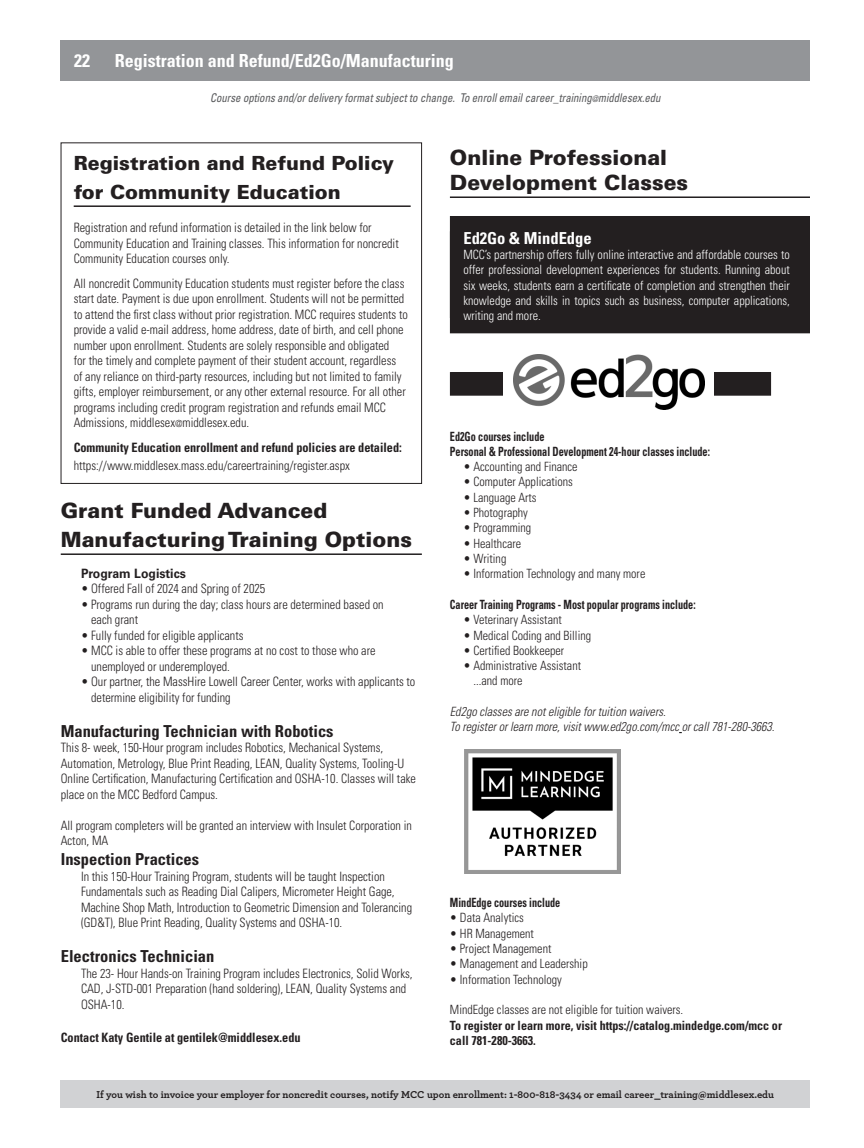
<style>
.page{position:relative;width:864px;height:1148px;background:#fff}
.page>*{position:absolute;margin:0;border:0;box-sizing:border-box;transform-origin:0 0}
.FA2024-NC-HEADER{font:900 21px/25.2px "Univers LT Std";color:#231f20}
.FA2024-NC-HEADER-2{font:900 19.5px/28.5px "Univers LT Std";color:#231f20}
.t1{font:700 condensed 18px "Univers LT Std";color:#fff}
.FA2024-NC-TITLE{font:700 condensed 16.5px "Univers LT Std";color:#231f20}
.SP2022-NC-TITLE{font:700 condensed 16.5px "Univers LT Std";color:#fff}
.FA2024-NC-BODY{font:300 condensed 12.9px/15.5px "Univers LT Std";color:#231f20;scale:.95 1}
.FA2024-NC-BODY-2{font:700 condensed 12.9px "Univers LT Std";color:#231f20;scale:.95 1}
.FA2024-NC-BODY-3{font:700 12.9px "Univers LT Std";color:#231f20;scale:.95 1}
.SP2022-NC-BODY{font:300 condensed 12.75px/15.3px "Univers LT Std";color:#231f20;scale:.95 1}
.SP2022-NC-BODY-2{font:300 condensed 12.75px/15.3px "Univers LT Std";color:#fff;text-align:justify;scale:.95 1}
.SP2022-NC-DTP{font:700 condensed 12.75px "Univers LT Std";color:#231f20;scale:.8 1}
.SP2022-NC-NOTE{font:italic 300 condensed 12.75px "Univers LT Std";color:#231f20;scale:.95 1}
.SP2022-NC-BODY-3{font:700 condensed 12.75px "Univers LT Std";color:#231f20;scale:.95 1}
.F2017-early_morning{font:italic condensed 12px "Univers LT Std";color:#57585a;scale:.9 1}
.t2{font:700 10.5px "Archer Pro";color:#231f20}
.s1{font-size:9px}
.s2{font-size:9.75px}
</style>
<div class="page">
<div style="left:61px;top:40px;width:749px;height:41px;background:#939598"></div>
<div style="left:61px;top:1080px;width:749px;height:27px;background:#d1d2d4"></div>
<hr style="left:450px;top:196px;width:360px;height:2px;background:#231f20">
<div style="left:450px;top:216px;width:360px;height:102px;background:#231f20"></div>
<div style="left:450px;top:231px;width:360px;height:102px;background:#231f20"></div>
<div style="left:451px;top:373px;width:319px;height:22px;background:#231f20"></div>
<div style="left:450px;top:372px;width:321px;height:24px;border:1px solid #231f20"></div>
<div style="left:504px;top:353px;width:210px;height:57px;background:#fff"></div>
<img style="left:514px;top:354px;width:190px;height:55px">
<img style="left:465px;top:749px;width:155px;height:124px">
<hr style="left:74px;top:205px;width:337px;height:2px;background:#231f20">
<div style="left:61px;top:142px;width:361px;height:342px;border:1px solid #231f20"></div>
<hr style="left:61px;top:553px;width:361px;height:2px;background:#231f20">
<p class="t1" style="left:74px;top:50px;width:17px">22</p>
<p class="t1" style="left:115px;top:50px;width:341px">Registration and Refund/Ed2Go/Manufacturing</p>
<p class="F2017-early_morning" style="left:210px;top:90px;width:502px">Course options and/or delivery format subject to change. To enroll email career_training<span class="s1">@</span>middlesex.edu</p>
<p class="FA2024-NC-HEADER-2" style="left:74px;top:149px;width:322px">Registration and Refund Policy for Community Education</p>
<p class="FA2024-NC-BODY" style="left:74px;top:220px;width:344px">Registration and refund information is detailed in the link below for<br>Community Education and Training classes. This information for noncredit<br>Community Education courses only.</p>
<p class="FA2024-NC-BODY" style="left:74px;top:275px;width:353px">All noncredit Community Education students must register before the class start date. Payment is due upon enrollment. Students will not be permitted to attend the first class without prior registration. MCC requires students to provide a valid e-mail address, home address, date of birth, and cell phone number upon enrollment. Students are solely responsible and obligated<br>for the timely and complete payment of their student account, regardless of any reliance on third-party resources, including but not limited to family gifts, employer reimbursement, or any other external resource. For all other programs including credit program registration and refunds email MCC Admissions, middlesex<span class="s2">@</span>middlesex.edu.</p>
<p class="FA2024-NC-BODY-2" style="left:74px;top:439px;width:347px">Community Education enrollment and refund policies are detailed:</p>
<p class="FA2024-NC-BODY" style="left:74px;top:457px;width:292px">https://www.middlesex.mass.edu/careertraining/register.aspx</p>
<p class="FA2024-NC-HEADER" style="left:61px;top:496px;width:353px;line-height:28.5px">Grant Funded Advanced<br>Manufacturing Training Options</p>
<p class="FA2024-NC-BODY-3" style="left:81px;top:565px;width:112px">Program Logistics</p>
<p class="FA2024-NC-BODY" style="left:81px;top:581px;width:196px">• Offered Fall of 2024 and Spring of 2025</p>
<p class="FA2024-NC-BODY" style="left:91px;top:596px;width:309px;text-indent:-10px">• Programs run during the day; class hours are determined based on each grant</p>
<p class="FA2024-NC-BODY" style="left:81px;top:627px;width:173px">• Fully funded for eligible applicants</p>
<p class="FA2024-NC-BODY" style="left:91px;top:643px;width:301px;text-indent:-10px">• MCC is able to offer these programs at no cost to those who are unemployed or underemployed.</p>
<p class="FA2024-NC-BODY" style="left:91px;top:674px;width:343px;text-indent:-10px">• Our partner, the MassHire Lowell Career Center, works with applicants to determine eligibility for funding</p>
<p class="FA2024-NC-TITLE" style="left:61px;top:721px;width:274px">Manufacturing Technician with Robotics</p>
<p class="FA2024-NC-BODY" style="left:61px;top:740px;width:375px">This 8- week, 150-Hour program includes Robotics, Mechanical Systems, Automation, Metrology, Blue Print Reading, LEAN, Quality Systems, Tooling-U Online Certification, Manufacturing Certification and OSHA-10. Classes will take place on the MCC Bedford Campus.</p>
<p class="FA2024-NC-BODY" style="left:61px;top:817px;width:371px">All program completers will be granted an interview with Insulet Corporation in<br>Acton, MA</p>
<p class="FA2024-NC-TITLE" style="left:61px;top:849px;width:140px">Inspection Practices</p>
<p class="FA2024-NC-BODY" style="left:81px;top:868px;width:350px">In this 150-Hour Training Program, students will be taught Inspection Fundamentals such as Reading Dial Calipers, Micrometer Height Gage, Machine Shop Math, Introduction to Geometric Dimension and Tolerancing (GD&amp;T), Blue Print Reading, Quality Systems and OSHA-10.</p>
<p class="FA2024-NC-TITLE" style="left:61px;top:946px;width:155px">Electronics Technician</p>
<p class="FA2024-NC-BODY" style="left:81px;top:965px;width:351px">The 23- Hour Hands-on Training Program includes Electronics, Solid Works,<br>CAD, J-STD-001 Preparation (hand soldering), LEAN, Quality Systems and<br>OSHA-10.</p>
<p class="FA2024-NC-BODY-2" style="left:61px;top:1029px;width:254px">Contact Katy Gentile at gentilek@middlesex.edu</p>
<p class="FA2024-NC-HEADER" style="left:450px;top:144px;width:240px">Online Professional<br>Development Classes</p>
<p class="SP2022-NC-TITLE" style="left:463px;top:228px;width:130px">Ed2Go &amp; MindEdge</p>
<p class="SP2022-NC-BODY-2" style="left:463px;top:247px;width:345px">MCC’s partnership offers fully online interactive and affordable courses to offer professional development experiences for students. Running about six weeks, students earn a certificate of completion and strengthen their knowledge and skills in topics such as business, computer applications, writing and more.</p>
<p class="SP2022-NC-DTP" style="left:450px;top:428px;width:120px">Ed2Go courses include</p>
<p class="SP2022-NC-DTP" style="left:450px;top:443px;width:327px">Personal &amp; Professional Development 24-hour classes include:</p>
<p class="SP2022-NC-BODY" style="left:463px;top:459px;width:122px">• Accounting and Finance</p>
<p class="SP2022-NC-BODY" style="left:463px;top:474px;width:117px">• Computer Applications</p>
<p class="SP2022-NC-BODY" style="left:463px;top:489px;width:79px">• Language Arts</p>
<p class="SP2022-NC-BODY" style="left:463px;top:505px;width:69px">• Photography</p>
<p class="SP2022-NC-BODY" style="left:463px;top:520px;width:73px">• Programming</p>
<p class="SP2022-NC-BODY" style="left:463px;top:535px;width:62px">• Healthcare</p>
<p class="SP2022-NC-BODY" style="left:463px;top:551px;width:47px">• Writing</p>
<p class="SP2022-NC-BODY" style="left:463px;top:566px;width:193px">• Information Technology and many more</p>
<p class="SP2022-NC-DTP" style="left:450px;top:596px;width:309px">Career Training Programs - Most popular programs include:</p>
<p class="SP2022-NC-BODY" style="left:463px;top:612px;width:105px">• Veterinary Assistant</p>
<p class="SP2022-NC-BODY" style="left:463px;top:627px;width:136px">• Medical Coding and Billing</p>
<p class="SP2022-NC-BODY" style="left:463px;top:642px;width:108px">• Certified Bookkeeper</p>
<p class="SP2022-NC-BODY" style="left:473px;top:658px;width:115px;text-indent:-10px">• Administrative Assistant ...and more</p>
<p class="SP2022-NC-NOTE" style="left:450px;top:704px;width:229px">Ed2go classes are not eligible for tuition waivers.</p>
<p class="SP2022-NC-NOTE" style="left:450px;top:719px;width:343px">To register or learn more, visit www.ed2go.com/mcc or call 781-280-3663.</p>
<p class="SP2022-NC-DTP" style="left:450px;top:894px;width:140px">MindEdge courses include</p>
<p class="SP2022-NC-BODY" style="left:450px;top:910px;width:79px">• Data Analytics</p>
<p class="SP2022-NC-BODY" style="left:450px;top:925px;width:90px">• HR Management</p>
<p class="SP2022-NC-BODY" style="left:450px;top:940px;width:108px">• Project Management</p>
<p class="SP2022-NC-BODY" style="left:450px;top:956px;width:147px">• Management and Leadership</p>
<p class="SP2022-NC-BODY" style="left:450px;top:971px;width:119px">• Information Technology</p>
<p class="SP2022-NC-BODY" style="left:450px;top:1002px;width:247px">MindEdge classes are not eligible for tuition waivers.</p>
<p class="SP2022-NC-BODY-3" style="left:450px;top:1017px;width:351px">To register or learn more, visit https://catalog.mindedge.com/mcc or</p>
<p class="SP2022-NC-BODY-3" style="left:450px;top:1032px;width:92px">call 781-280-3663.</p>
<p class="t2" style="left:97px;top:1086px;width:679px">If you wish to invoice your employer for noncredit courses, notify MCC upon enrollment: 1-800-818-3434 or email career_training@middlesex.edu</p>
</div>
